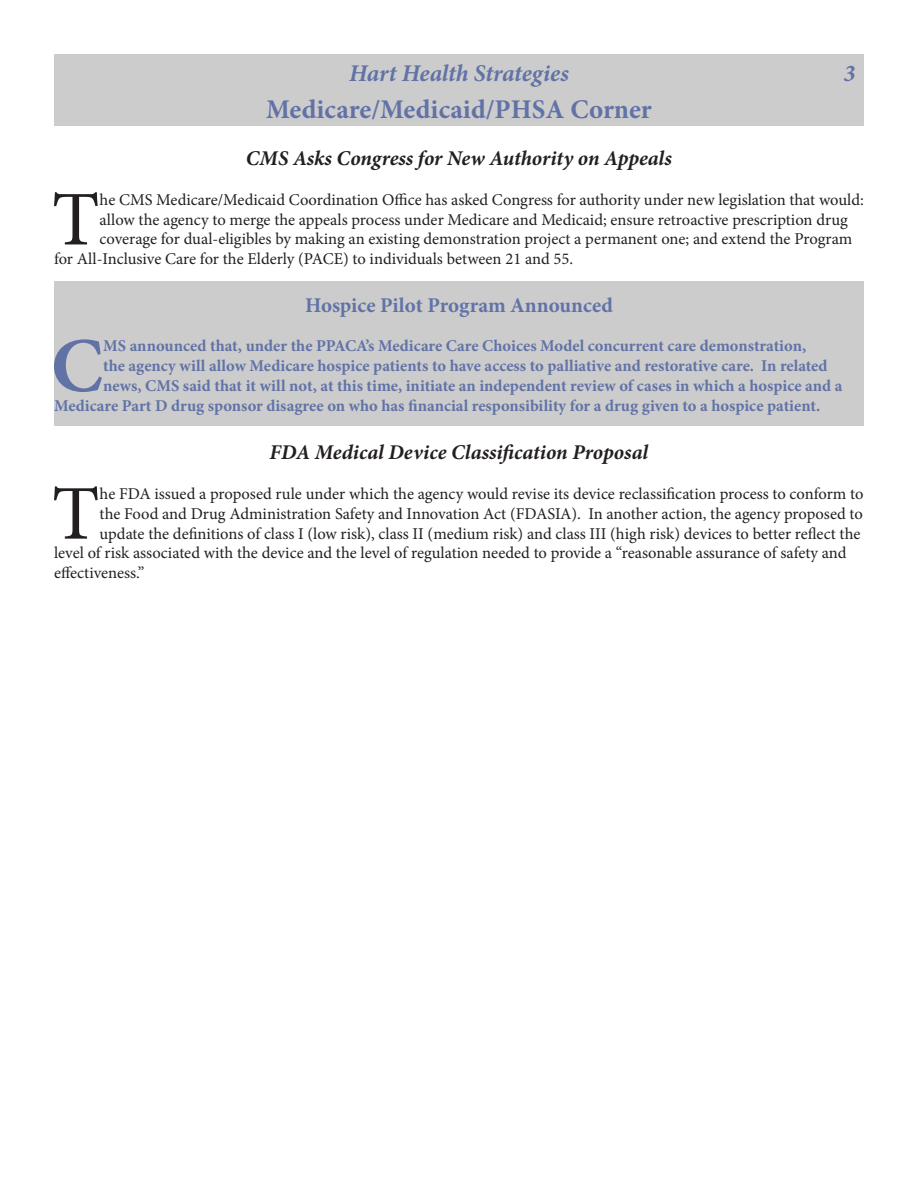
<style>
.page{position:relative;width:918px;height:1188px;background:#fff}
.page>*{position:absolute;margin:0;border:0;box-sizing:border-box;transform-origin:0 0}
.Paragraph_Style_1{font:77.4px "Minion Pro";color:#231f20}
.Paragraph_Style_1-2{font:700 77.4px "Minion Pro";color:#6172a6}
.t1{font:700 27px "Minion Pro";color:#6172a6}
.t2{font:italic 700 24px "Minion Pro";letter-spacing:-.005em;color:#6172a6}
.t3{font:italic 700 21px "Minion Pro";letter-spacing:-.005em;color:#231f20}
.t4{font:700 21px "Minion Pro";color:#6172a6}
.Paragraph_Style_1-3{font:16.5px "Minion Pro";color:#231f20}
.Paragraph_Style_1-4{font:700 16.5px "Minion Pro";color:#6172a6}
</style>
<div class="page">
<div style="left:54px;top:54px;width:810px;height:36px;background:#ccc"></div>
<div style="left:54px;top:90px;width:810px;height:36px;background:#ccc"></div>
<div style="left:54px;top:281px;width:810px;height:145px;background:#ccc"></div>
<p class="t2" style="left:349px;top:56px;width:221px">Hart Health Strategies</p>
<p class="t2" style="left:844px;top:56px;width:13px">3</p>
<p class="t1" style="left:266px;top:90px;width:387px">Medicare/Medicaid/PHSA Corner</p>
<p class="t3" style="left:246px;top:144px;width:428px">CMS Asks Congress for New Authority on Appeals</p>
<p class="Paragraph_Style_1" style="left:52px;top:168px;width:49px">T</p>
<p class="Paragraph_Style_1-3" style="left:100px;top:189px;width:766px">he CMS Medicare/Medicaid Coordination Office has asked Congress for authority under new legislation that would:</p>
<p class="Paragraph_Style_1-3" style="left:100px;top:208px;width:750px">allow the agency to merge the appeals process under Medicare and Medicaid; ensure retroactive prescription drug</p>
<p class="Paragraph_Style_1-3" style="left:100px;top:228px;width:754px">coverage for dual-eligibles by making an existing demonstration project a permanent one; and extend the Program</p>
<p class="Paragraph_Style_1-3" style="left:54px;top:248px;width:521px">for All-Inclusive Care for the Elderly (PACE) to individuals between 21 and 55.</p>
<p class="t4" style="left:305px;top:290px;width:309px">Hospice Pilot Program Announced</p>
<p class="Paragraph_Style_1-2" style="left:51px;top:312px;width:54px">C</p>
<p class="Paragraph_Style_1-4" style="left:103px;top:334px;width:705px">MS announced that, under the PPACA’s Medicare Care Choices Model concurrent care demonstration,</p>
<p class="Paragraph_Style_1-4" style="left:103px;top:354px;width:726px">the agency will allow Medicare hospice patients to have access to palliative and restorative care. In related</p>
<p class="Paragraph_Style_1-4" style="left:103px;top:374px;width:741px">news, CMS said that it will not, at this time, initiate an independent review of cases in which a hospice and a</p>
<p class="Paragraph_Style_1-4" style="left:54px;top:394px;width:768px">Medicare Part D drug sponsor disagree on who has financial responsibility for a drug given to a hospice patient.</p>
<p class="t3" style="left:270px;top:438px;width:380px">FDA Medical Device Classification Proposal</p>
<p class="Paragraph_Style_1" style="left:52px;top:462px;width:49px">T</p>
<p class="Paragraph_Style_1-3" style="left:100px;top:483px;width:765px">he FDA issued a proposed rule under which the agency would revise its device reclassification process to conform to</p>
<p class="Paragraph_Style_1-3" style="left:100px;top:503px;width:765px">the Food and Drug Administration Safety and Innovation Act (FDASIA). In another action, the agency proposed to</p>
<p class="Paragraph_Style_1-3" style="left:100px;top:522px;width:762px">update the definitions of class I (low risk), class II (medium risk) and class III (high risk) devices to better reflect the</p>
<p class="Paragraph_Style_1-3" style="left:54px;top:542px;width:794px">level of risk associated with the device and the level of regulation needed to provide a “reasonable assurance of safety and</p>
<p class="Paragraph_Style_1-3" style="left:54px;top:562px;width:92px">effectiveness.”</p>
</div>
